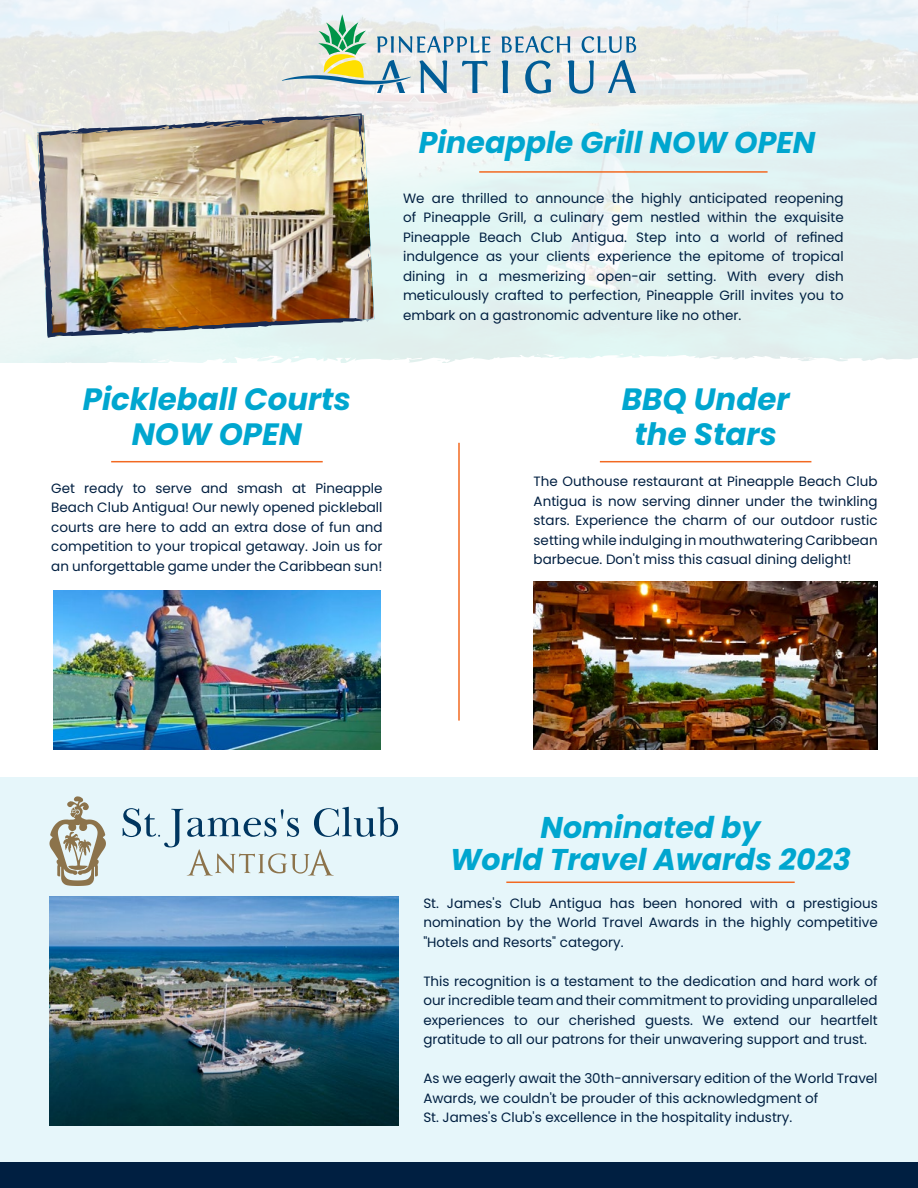
<style>
.page{position:relative;width:918px;height:1188px;background:#fff}
.page>*{position:absolute;margin:0;border:0;box-sizing:border-box;transform-origin:0 0}
.t1{font:italic 700 30.9px/34.5px "Poppins";color:#00a6cf;text-align:center}
.t2{font:italic 700 30px/31.5px "Poppins";color:#00a6cf;text-align:center}
.t3{font:13.5px/19.5px "Poppins";color:#001f41;text-align:justify}
</style>
<div class="page">
<div style="left:0;top:778px;width:918px;height:386px;background:#e6f6fa"></div>
<hr style="left:479px;top:171px;width:289px;height:2px;background:#f26921">
<div style="left:0;top:1163px;width:918px;height:25px;background:#001f41"></div>
<svg style="left:502px;top:60px;width:6px;height:33px"></svg>
<svg style="left:525px;top:60px;width:26px;height:34px"></svg>
<svg style="left:568px;top:60px;width:26px;height:34px"></svg>
<svg style="left:608px;top:60px;width:28px;height:33px"></svg>
<svg style="left:282px;top:14px;width:208px;height:79px;background:#c9d8d1"></svg>
<svg style="left:501px;top:36px;width:69px;height:17px"></svg>
<svg style="left:582px;top:36px;width:54px;height:17px"></svg>
<img style="left:37px;top:115px;width:337px;height:221px">
<hr style="left:458px;top:443px;width:2px;height:278px;background:#f26921">
<hr style="left:111px;top:461px;width:212px;height:1px;background:#f26921">
<img style="left:53px;top:590px;width:328px;height:160px">
<hr style="left:600px;top:461px;width:211px;height:1px;background:#f26921">
<img style="left:534px;top:581px;width:344px;height:169px">
<svg style="left:123px;top:807px;width:275px;height:69px"></svg>
<svg style="left:50px;top:796px;width:56px;height:90px"></svg>
<img style="left:50px;top:896px;width:348px;height:230px">
<hr style="left:506px;top:882px;width:289px;height:1px;background:#f26921">
<svg style="left:367px;top:268px;width:3px;height:25px"></svg>
<svg style="left:367px;top:243px;width:3px;height:19px"></svg>
<img style="left:38px;top:113px;width:327px;height:225px">
<svg style="left:68px;top:131px;width:8px;height:4px"></svg>
<svg style="left:360px;top:125px;width:8px;height:110px"></svg>
<svg style="left:316px;top:116px;width:26px;height:4px"></svg>
<svg style="left:268px;top:121px;width:7px;height:3px"></svg>
<svg style="left:205px;top:121px;width:9px;height:7px"></svg>
<svg style="left:360px;top:316px;width:13px;height:7px"></svg>
<svg style="left:41px;top:215px;width:7px;height:10px"></svg>
<svg style="left:0;top:354px;width:918px;height:9px"></svg>
<h2 class="t2" style="left:419px;top:127px;width:398px">Pineapple Grill NOW OPEN</h2>
<p class="t3" style="left:403px;top:188px;width:442px">We are thrilled to announce the highly anticipated reopening of Pineapple Grill, a culinary gem nestled within the exquisite Pineapple Beach Club Antigua. Step into a world of refined indulgence as your clients experience the epitome of tropical dining in a mesmerizing open-air setting. With every dish meticulously crafted to perfection, Pineapple Grill invites you to embark on a gastronomic adventure like no other.</p>
<h1 class="t1" style="left:83px;top:382px;width:270px">Pickleball Courts<br>NOW OPEN</h1>
<p class="t3" style="left:51px;top:478px;width:333px">Get ready to serve and smash at Pineapple Beach Club Antigua! Our newly opened pickleball courts are here to add an extra dose of fun and competition to your tropical getaway. Join us for an unforgettable game under the Caribbean sun!</p>
<h1 class="t1" style="left:622px;top:382px;width:169px">BBQ Under the Stars</h1>
<p class="t3" style="left:534px;top:472px;width:346px">The Outhouse restaurant at Pineapple Beach Club Antigua is now serving dinner under the twinkling stars. Experience the charm of our outdoor rustic setting while indulging in mouthwatering Caribbean barbecue. Don't miss this casual dining delight!</p>
<h2 class="t2" style="left:450px;top:812px;width:402px">Nominated by<br>World Travel Awards 2023</h2>
<p class="t3" style="left:423px;top:893px;width:456px">St. James's Club Antigua has been honored with a prestigious nomination by the World Travel Awards in the highly competitive "Hotels and Resorts" category.</p>
<p class="t3" style="left:423px;top:971px;width:456px">This recognition is a testament to the dedication and hard work of our incredible team and their commitment to providing unparalleled experiences to our cherished guests. We extend our heartfelt gratitude to all our patrons for their unwavering support and trust.</p>
<p class="t3" style="left:423px;top:1069px;width:456px;text-align:left">As we eagerly await the 30th-anniversary edition of the World Travel<br>Awards, we couldn't be prouder of this acknowledgment of<br>St. James's Club's excellence in the hospitality industry.</p>
</div>
